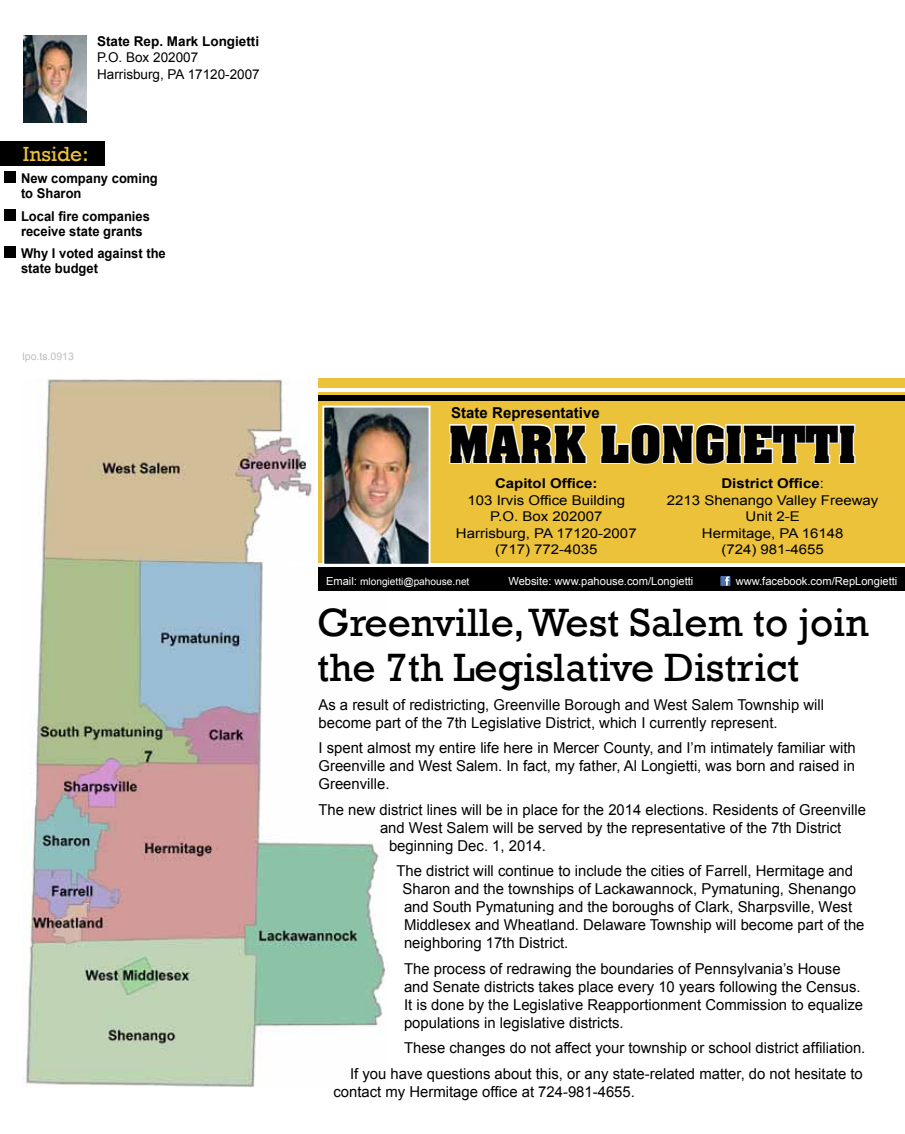
<style>
.page{position:relative;width:905px;height:1134px;background:#fff}
.page>*{position:absolute;margin:0;border:0;box-sizing:border-box;transform-origin:0 0}
.t1{font:43.35px "Billboard Regular SWFTE";color:#000}
.t2{font:40.5px/44.8px "Rockwell";color:#000}
.t3{font:21px "Rockwell";color:#ebc239}
.t4{font:15px/18px "Arial";color:#000}
.t5{font:700 15px "Arial";color:#000}
.t6{font:13.5px/16.5px "Arial";color:#000;text-align:center;scale:1.11 1}
.t7{font:700 13.5px/15px "Arial";color:#000;scale:.96 1}
.t8{font:13.5px/16.5px "Arial";color:#000}
.t9{font:700 13.5px "Arial";color:#000}
.t10{font:700 13.5px "Arial";color:#000;scale:1.11 1}
.t11{font:11.1px "Arial";color:#fff}
.t12{font:10.5px "Arial";color:#bcbec0}
.t13{font:10.2px "Arial";color:#fff}
.s1{font-weight:700}
.s2{font-size:11.1px}
</style>
<div class="page">
<img style="left:23px;top:35px;width:63px;height:87px">
<img style="left:22px;top:379px;width:364px;height:708px">
<div style="left:318px;top:378px;width:586px;height:195px;background:#ebc239"></div>
<svg style="left:449px;top:424px;width:138px;height:40px"></svg>
<svg style="left:600px;top:423px;width:256px;height:42px"></svg>
<div style="left:318px;top:567px;width:586px;height:24px;background:#000"></div>
<div style="left:318px;top:395px;width:586px;height:6px;background:#000"></div>
<hr style="left:318px;top:388px;width:586px;height:4px;background:#fff">
<hr style="left:286px;top:563px;width:618px;height:4px;background:#fff">
<img style="left:325px;top:409px;width:102px;height:154px">
<div style="left:322px;top:406px;width:108px;height:160px;border:2px solid #fff"></div>
<div style="left:720px;top:576px;width:10px;height:10px;background:#4d71af"></div>
<svg style="left:725px;top:576px;width:4px;height:10px"></svg>
<div style="left:0;top:141px;width:104px;height:25px;background:#000"></div>
<div style="left:4px;top:171px;width:12px;height:12px;background:#000"></div>
<div style="left:4px;top:209px;width:12px;height:12px;background:#000"></div>
<div style="left:4px;top:246px;width:12px;height:12px;background:#000"></div>
<p class="t9" style="left:97px;top:32px;width:164px">State Rep. Mark Longietti</p>
<p class="t8" style="left:97px;top:49px;width:164px">P.O. Box 202007<br>Harrisburg, PA 17120-2007</p>
<h3 class="t3" style="left:23px;top:142px;width:67px">Inside:</h3>
<p class="t7" style="left:21px;top:171px;width:144px">New company coming to Sharon</p>
<p class="t7" style="left:21px;top:209px;width:136px">Local fire companies receive state grants</p>
<p class="t7" style="left:21px;top:246px;width:152px">Why I voted against the state budget</p>
<p class="t12" style="left:22px;top:350px;width:53px">lpo.ts.0913</p>
<p class="t5" style="left:451px;top:403px;width:150px">State Representative</p>
<h1 class="t1" style="left:448px;top:413px;width:409px">MARK LONGIETTI</h1>
<p class="t10" style="left:495px;top:475px;width:94px">Capitol Office:</p>
<p class="t6" style="left:456px;top:492px;width:164px">103 Irvis Office Building<br>P.O. Box 202007<br>Harrisburg, PA 17120-2007 (717) 772-4035</p>
<p class="t6" style="left:666px;top:476px;width:192px"><span class="s1">District Office</span>:<br>2213 Shenango Valley Freeway<br>Unit 2-E<br>Hermitage, PA 16148<br>(724) 981-4655</p>
<p class="t13" style="left:326px;top:575px;width:145px"><span class="s2">Email:</span> mlongietti@pahouse.net</p>
<p class="t11" style="left:508px;top:574px;width:186px">Website: www.pahouse.com/Longietti</p>
<p class="t11" style="left:735px;top:574px;width:163px">www.facebook.com/RepLongietti</p>
<h2 class="t2" style="left:317px;top:601px;width:553px">Greenville, West Salem to join the 7th Legislative District</h2>
<p class="t4" style="left:318px;top:696px;width:507px">As a result of redistricting, Greenville Borough and West Salem Township will become part of the 7th Legislative District, which I currently represent.</p>
<p class="t4" style="left:318px;top:739px;width:538px;text-align:justify">I spent almost my entire life here in Mercer County, and I’m intimately familiar with Greenville and West Salem. In fact, my father, Al Longietti, was born and raised in Greenville.</p>
<p class="t4" style="left:318px;top:801px;width:549px">The new district lines will be in place for the 2014 elections. Residents of Greenville</p>
<p class="t4" style="left:380px;top:819px;width:463px">and West Salem will be served by the representative of the 7th District</p>
<p class="t4" style="left:389px;top:837px;width:158px">beginning Dec. 1, 2014.</p>
<p class="t4" style="left:402px;top:862px;width:463px;text-indent:-6px">The district will continue to include the cities of Farrell, Hermitage and Sharon and the townships of Lackawannock, Pymatuning, Shenango and South Pymatuning and the boroughs of Clark, Sharpsville, West Middlesex and Wheatland. Delaware Township will become part of the neighboring 17th District.</p>
<p class="t4" style="left:404px;top:960px;width:460px">The process of redrawing the boundaries of Pennsylvania’s House and Senate districts takes place every 10 years following the Census.<br>It is done by the Legislative Reapportionment Commission to equalize populations in legislative districts.</p>
<p class="t4" style="left:350px;top:1036px;width:517px;line-height:25.5px;text-align:right">These changes do not affect your township or school district affiliation.<br>If you have questions about this, or any state-related matter, do not hesitate to</p>
<p class="t4" style="left:333px;top:1083px;width:303px">contact my Hermitage office at 724-981-4655.</p>
</div>
